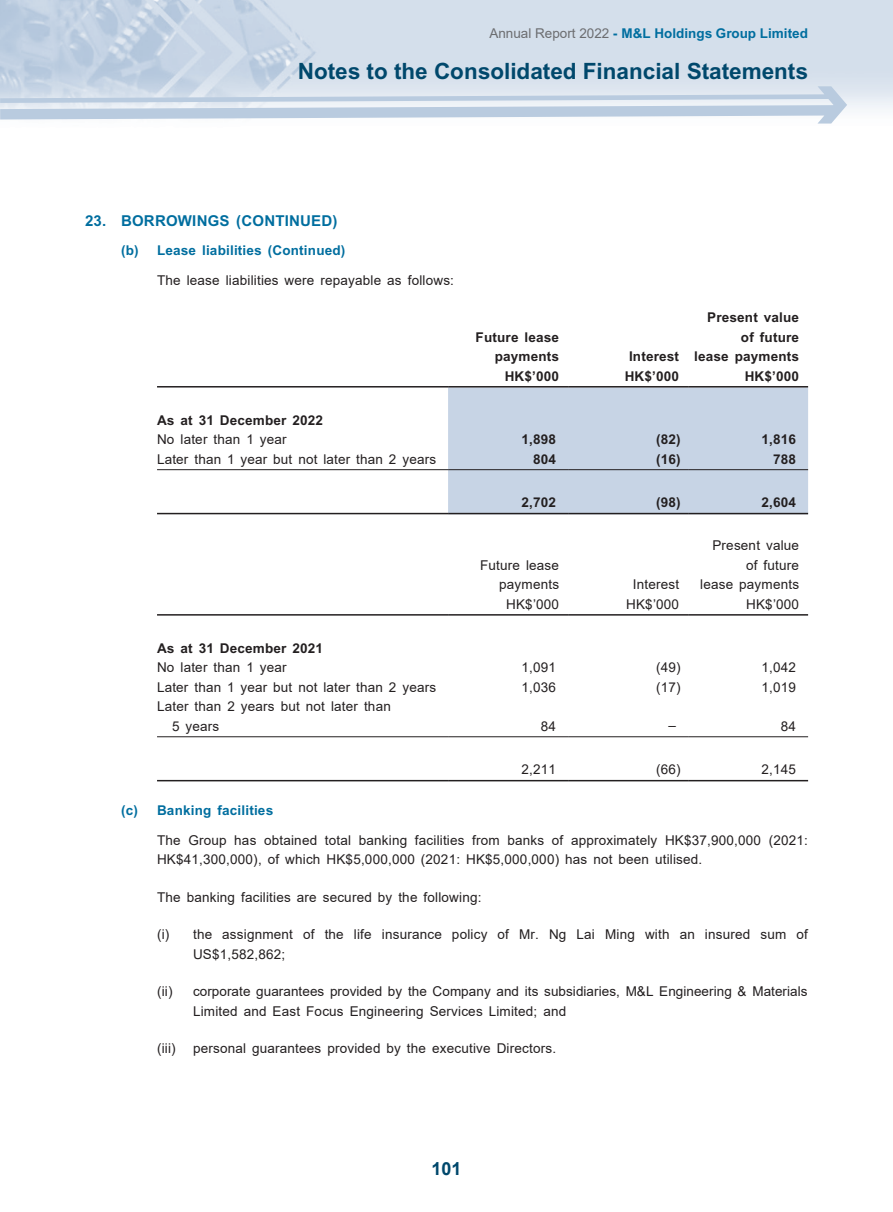
<style>
.page{position:relative;width:893px;height:1212px;background:#fff}
.page>*{position:absolute;margin:0;border:0;box-sizing:border-box;transform-origin:0 0}
.t1{font:700 22.5px "Arial";color:#00486c}
.t2{font:700 18px "Arial";color:#00486c}
._03_H1{font:700 15px "Arial";letter-spacing:.015em;color:#006e9f}
._09_______IN4{font:13.5px/19.5px "Arial";letter-spacing:.015em;color:#231f20}
._13_____P4{font:13.5px/19.5px "Arial";letter-spacing:.015em;color:#231f20}
._29_Table_Stub__Note{font:13.5px/19.5px "Arial";letter-spacing:.01em;color:#231f20}
._02_Note_Text{font:13.5px/19.5px "Arial";letter-spacing:.015em;color:#231f20;text-align:right}
._02_Note_Text-2{font:700 13.5px/19.5px "Arial";letter-spacing:.015em;color:#231f20;text-align:right}
._04___H2{font:700 13.5px "Arial";letter-spacing:.015em;color:#006e9f}
._29_Table_Stub__Note-2{font:700 13.5px "Arial";letter-spacing:.015em;color:#231f20}
.s1{font-weight:400;color:#6c6d70}
</style>
<div class="page">
<img style="left:0;top:0;width:893px;height:782px">
<svg style="left:0;top:86px;width:847px;height:38px"></svg>
<div style="left:448px;top:387px;width:360px;height:126px;background:#c7d4e5"></div>
<hr style="left:157px;top:386px;width:291px;height:1px;background:#231f20">
<hr style="left:448px;top:386px;width:120px;height:1px;background:#231f20">
<hr style="left:568px;top:386px;width:120px;height:1px;background:#231f20">
<hr style="left:688px;top:386px;width:120px;height:1px;background:#231f20">
<hr style="left:157px;top:469px;width:291px;height:1px;background:#231f20">
<hr style="left:448px;top:469px;width:120px;height:1px;background:#231f20">
<hr style="left:568px;top:469px;width:120px;height:1px;background:#231f20">
<hr style="left:688px;top:469px;width:120px;height:1px;background:#231f20">
<hr style="left:157px;top:513px;width:291px;height:1px;background:#231f20">
<hr style="left:448px;top:513px;width:120px;height:1px;background:#231f20">
<hr style="left:568px;top:513px;width:120px;height:1px;background:#231f20">
<hr style="left:688px;top:513px;width:120px;height:1px;background:#231f20">
<hr style="left:157px;top:614px;width:291px;height:2px;background:#231f20">
<hr style="left:448px;top:614px;width:120px;height:2px;background:#231f20">
<hr style="left:568px;top:614px;width:120px;height:2px;background:#231f20">
<hr style="left:688px;top:614px;width:120px;height:2px;background:#231f20">
<hr style="left:157px;top:736px;width:291px;height:1px;background:#231f20">
<hr style="left:448px;top:736px;width:120px;height:1px;background:#231f20">
<hr style="left:568px;top:736px;width:120px;height:1px;background:#231f20">
<hr style="left:688px;top:736px;width:120px;height:1px;background:#231f20">
<hr style="left:157px;top:780px;width:291px;height:1px;background:#231f20">
<hr style="left:448px;top:780px;width:120px;height:1px;background:#231f20">
<hr style="left:568px;top:780px;width:120px;height:1px;background:#231f20">
<hr style="left:688px;top:780px;width:120px;height:1px;background:#231f20">
<p class="_04___H2" style="left:489px;top:25px;width:320px"><span class="s1">Annual Report 2022</span> - M&amp;L Holdings Group Limited</p>
<h1 class="t1" style="left:298px;top:57px;width:512px">Notes to the Consolidated Financial Statements</h1>
<p class="_03_H1" style="left:85px;top:212px;width:254px">23. BORROWINGS (CONTINUED)</p>
<p class="_04___H2" style="left:121px;top:243px;width:226px">(b) Lease liabilities (Continued)</p>
<p class="_13_____P4" style="left:157px;top:270px;width:298px">The lease liabilities were repayable as follows:</p>
<p class="_02_Note_Text-2" style="left:476px;top:327px;width:85px">Future lease payments</p>
<p class="_02_Note_Text-2" style="left:629px;top:347px;width:52px">Interest</p>
<p class="_02_Note_Text-2" style="left:694px;top:308px;width:106px">Present value of future<br>lease payments</p>
<p class="_02_Note_Text-2" style="left:505px;top:366px;width:56px">HK$’000</p>
<p class="_02_Note_Text-2" style="left:625px;top:366px;width:56px">HK$’000</p>
<p class="_02_Note_Text-2" style="left:745px;top:366px;width:56px">HK$’000</p>
<p class="_29_Table_Stub__Note-2" style="left:157px;top:412px;width:168px">As at 31 December 2022</p>
<p class="_29_Table_Stub__Note" style="left:157px;top:430px;width:131px">No later than 1 year</p>
<p class="_02_Note_Text-2" style="left:522px;top:430px;width:36px">1,898</p>
<p class="_02_Note_Text-2" style="left:656px;top:430px;width:26px">(82)</p>
<p class="_02_Note_Text-2" style="left:762px;top:430px;width:36px">1,816</p>
<p class="_29_Table_Stub__Note" style="left:157px;top:449px;width:281px">Later than 1 year but not later than 2 years</p>
<p class="_02_Note_Text-2" style="left:533px;top:449px;width:24px">804</p>
<p class="_02_Note_Text-2" style="left:656px;top:449px;width:26px">(16)</p>
<p class="_02_Note_Text-2" style="left:773px;top:449px;width:24px">788</p>
<p class="_02_Note_Text-2" style="left:522px;top:493px;width:36px">2,702</p>
<p class="_02_Note_Text-2" style="left:656px;top:493px;width:26px">(98)</p>
<p class="_02_Note_Text-2" style="left:762px;top:493px;width:36px">2,604</p>
<p class="_02_Note_Text" style="left:480px;top:555px;width:80px">Future lease payments</p>
<p class="_02_Note_Text" style="left:633px;top:574px;width:48px">Interest</p>
<p class="_02_Note_Text" style="left:700px;top:535px;width:100px">Present value of future<br>lease payments</p>
<p class="_02_Note_Text" style="left:506px;top:594px;width:54px">HK$’000</p>
<p class="_02_Note_Text" style="left:626px;top:594px;width:54px">HK$’000</p>
<p class="_02_Note_Text" style="left:746px;top:594px;width:54px">HK$’000</p>
<p class="_29_Table_Stub__Note-2" style="left:157px;top:640px;width:168px">As at 31 December 2021</p>
<p class="_29_Table_Stub__Note" style="left:157px;top:658px;width:131px">No later than 1 year</p>
<p class="_02_Note_Text" style="left:522px;top:658px;width:36px">1,091</p>
<p class="_02_Note_Text" style="left:656px;top:658px;width:26px">(49)</p>
<p class="_02_Note_Text" style="left:762px;top:658px;width:36px">1,042</p>
<p class="_29_Table_Stub__Note" style="left:157px;top:677px;width:281px">Later than 1 year but not later than 2 years</p>
<p class="_02_Note_Text" style="left:522px;top:677px;width:36px">1,036</p>
<p class="_02_Note_Text" style="left:656px;top:677px;width:26px">(17)</p>
<p class="_02_Note_Text" style="left:762px;top:677px;width:36px">1,019</p>
<p class="_29_Table_Stub__Note" style="left:172px;top:697px;width:220px;text-indent:-15px">Later than 2 years but not later than<br>5 years</p>
<p class="_02_Note_Text" style="left:541px;top:716px;width:17px">84</p>
<p class="_02_Note_Text" style="left:669px;top:715px;width:9px">–</p>
<p class="_02_Note_Text" style="left:781px;top:716px;width:17px">84</p>
<p class="_02_Note_Text" style="left:522px;top:760px;width:36px">2,211</p>
<p class="_02_Note_Text" style="left:656px;top:760px;width:26px">(66)</p>
<p class="_02_Note_Text" style="left:762px;top:760px;width:36px">2,145</p>
<p class="_04___H2" style="left:121px;top:803px;width:154px">(c) Banking facilities</p>
<p class="_13_____P4" style="left:157px;top:830px;width:652px">The Group has obtained total banking facilities from banks of approximately HK$37,900,000 (2021:<br>HK$41,300,000), of which HK$5,000,000 (2021: HK$5,000,000) has not been utilised.</p>
<p class="_13_____P4" style="left:157px;top:887px;width:326px">The banking facilities are secured by the following:</p>
<p class="_09_______IN4" style="left:193px;top:925px;width:616px;text-indent:-36px">(i) the assignment of the life insurance policy of Mr. Ng Lai Ming with an insured sum of<br>US$1,582,862;</p>
<p class="_09_______IN4" style="left:157px;top:982px;width:17px">(ii)</p>
<p class="_09_______IN4" style="left:193px;top:982px;width:616px">corporate guarantees provided by the Company and its subsidiaries, M&amp;L Engineering &amp; Materials<br>Limited and East Focus Engineering Services Limited; and</p>
<p class="_09_______IN4" style="left:157px;top:1039px;width:20px">(iii)</p>
<p class="_09_______IN4" style="left:193px;top:1039px;width:365px">personal guarantees provided by the executive Directors.</p>
<h2 class="t2" style="left:431px;top:1155px;width:32px">101</h2>
</div>
